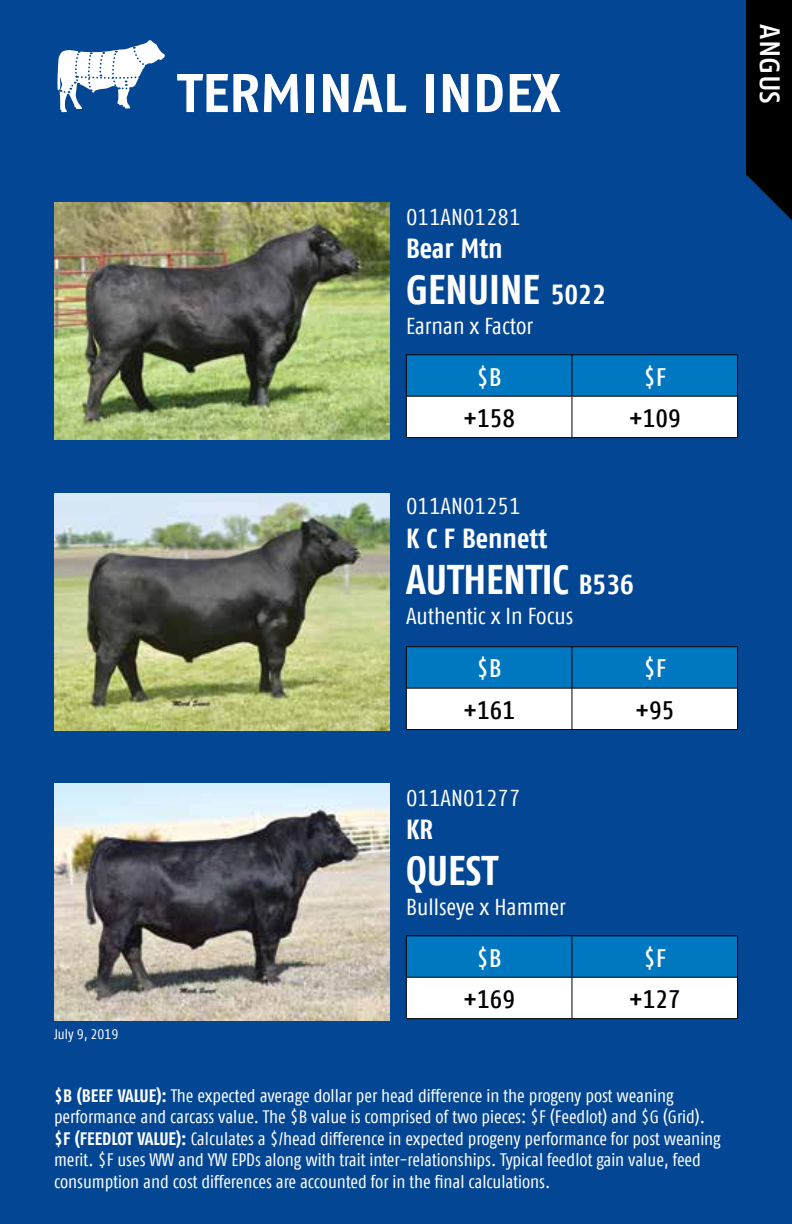
<style>
.page{position:relative;width:792px;height:1224px;background:#034694}
.page>*{position:absolute;margin:0;border:0;box-sizing:border-box;transform-origin:0 0}
.t1{font:700 54.4px "Fago Offc";color:#fff}
.t2{font:700 condensed 41.4px "Fago Offc";color:#fff}
.t3{font:500 28px "Fago Offc";color:#fff}
.t4{font:700 condensed 27.6px "Fago Offc";color:#fff}
.t5{font:500 condensed 25.4px "Fago Offc";color:#000}
.t6{font:500 condensed 25.4px "Fago Offc";color:#fff}
.t7{font:condensed 23px "Fago Offc";color:#fff}
.t8{font:condensed 18px/21.6px "Fago Offc";color:#fff}
.t9{font:condensed 14px "Fago Offc";color:#fff}
.s1{font-size:27.6px}
.s2{font-weight:700}
</style>
<div class="page">
<svg style="left:407px;top:355px;width:330px;height:82px;background:#7db8dd"></svg>
<hr style="left:406px;top:354px;width:166px;height:1px;background:#000">
<hr style="left:406px;top:355px;width:1px;height:41px;background:#000">
<hr style="left:572px;top:354px;width:166px;height:1px;background:#000">
<hr style="left:572px;top:355px;width:1px;height:41px;background:#000">
<hr style="left:737px;top:355px;width:1px;height:41px;background:#000">
<hr style="left:406px;top:396px;width:166px;height:1px;background:#000">
<hr style="left:406px;top:396px;width:1px;height:41px;background:#000">
<hr style="left:572px;top:396px;width:166px;height:1px;background:#000">
<hr style="left:572px;top:396px;width:1px;height:41px;background:#000">
<hr style="left:737px;top:396px;width:1px;height:41px;background:#000">
<hr style="left:406px;top:437px;width:166px;height:1px;background:#000">
<hr style="left:572px;top:437px;width:166px;height:1px;background:#000">
<img style="left:54px;top:493px;width:335px;height:237px">
<div style="left:747px;top:0;width:45px;height:220px;background:#000"></div>
<svg style="left:407px;top:647px;width:330px;height:82px;background:#7db8dd"></svg>
<hr style="left:406px;top:646px;width:166px;height:1px;background:#000">
<hr style="left:406px;top:647px;width:1px;height:41px;background:#000">
<hr style="left:572px;top:646px;width:166px;height:1px;background:#000">
<hr style="left:572px;top:647px;width:1px;height:41px;background:#000">
<hr style="left:737px;top:647px;width:1px;height:41px;background:#000">
<hr style="left:406px;top:688px;width:166px;height:1px;background:#000">
<hr style="left:406px;top:688px;width:1px;height:41px;background:#000">
<hr style="left:572px;top:688px;width:166px;height:1px;background:#000">
<hr style="left:572px;top:688px;width:1px;height:41px;background:#000">
<hr style="left:737px;top:688px;width:1px;height:41px;background:#000">
<hr style="left:406px;top:729px;width:166px;height:1px;background:#000">
<hr style="left:572px;top:729px;width:166px;height:1px;background:#000">
<svg style="left:746px;top:171px;width:46px;height:49px"></svg>
<img style="left:54px;top:203px;width:335px;height:237px">
<svg style="left:407px;top:936px;width:330px;height:82px;background:#7db8dd"></svg>
<hr style="left:406px;top:935px;width:166px;height:1px;background:#000">
<hr style="left:406px;top:936px;width:1px;height:41px;background:#000">
<hr style="left:572px;top:935px;width:166px;height:1px;background:#000">
<hr style="left:572px;top:936px;width:1px;height:41px;background:#000">
<hr style="left:737px;top:936px;width:1px;height:41px;background:#000">
<hr style="left:406px;top:977px;width:166px;height:1px;background:#000">
<hr style="left:406px;top:978px;width:1px;height:40px;background:#000">
<hr style="left:572px;top:977px;width:166px;height:1px;background:#000">
<hr style="left:572px;top:978px;width:1px;height:40px;background:#000">
<hr style="left:737px;top:978px;width:1px;height:40px;background:#000">
<hr style="left:406px;top:1018px;width:166px;height:1px;background:#000">
<hr style="left:572px;top:1018px;width:166px;height:1px;background:#000">
<img style="left:54px;top:784px;width:335px;height:237px">
<svg style="left:57px;top:40px;width:108px;height:73px"></svg>
<h1 class="t1" style="left:177px;top:61px;width:384px">TERMINAL INDEX</h1>
<p class="t7" style="left:406px;top:204px;width:116px">011AN01281</p>
<h3 class="t4" style="left:406px;top:232px;width:98px">Bear Mtn</h3>
<h2 class="t2" style="left:406px;top:265px;width:201px">GENUINE <span class="s1">5022</span></h2>
<p class="t7" style="left:406px;top:313px;width:129px">Earnan x Factor</p>
<h3 class="t6" style="left:477px;top:362px;width:27px">$B</h3>
<h3 class="t6" style="left:644px;top:362px;width:24px">$F</h3>
<h3 class="t5" style="left:463px;top:403px;width:54px">+158</h3>
<h3 class="t5" style="left:629px;top:403px;width:54px">+109</h3>
<p class="t7" style="left:406px;top:493px;width:116px">011AN01251</p>
<h3 class="t4" style="left:406px;top:522px;width:143px">K C F Bennett</h3>
<h2 class="t2" style="left:406px;top:555px;width:229px">AUTHENTIC <span class="s1">B536</span></h2>
<p class="t7" style="left:406px;top:602px;width:169px">Authentic x In Focus</p>
<h3 class="t6" style="left:477px;top:654px;width:27px">$B</h3>
<h3 class="t6" style="left:644px;top:654px;width:24px">$F</h3>
<h3 class="t5" style="left:463px;top:695px;width:54px">+161</h3>
<h3 class="t5" style="left:635px;top:695px;width:41px">+95</h3>
<p class="t9" style="left:54px;top:1026px;width:66px">July 9, 2019</p>
<p class="t7" style="left:406px;top:785px;width:116px">011AN01277</p>
<h3 class="t4" style="left:406px;top:813px;width:28px">KR</h3>
<h2 class="t2" style="left:406px;top:846px;width:93px">QUEST</h2>
<p class="t7" style="left:406px;top:894px;width:161px">Bullseye x Hammer</p>
<h3 class="t6" style="left:477px;top:943px;width:27px">$B</h3>
<h3 class="t6" style="left:644px;top:943px;width:24px">$F</h3>
<h3 class="t5" style="left:463px;top:984px;width:54px">+169</h3>
<h3 class="t5" style="left:629px;top:984px;width:54px">+127</h3>
<p class="t8" style="left:54px;top:1085px;width:668px"><span class="s2">$B (BEEF VALUE):</span> The expected average dollar per head difference in the progeny post weaning performance and carcass value. The $B value is comprised of two pieces: $F (Feedlot) and $G (Grid). <span class="s2">$F (FEEDLOT VALUE):</span> Calculates a $/head difference in expected progeny performance for post weaning merit. $F uses WW and YW EPDs along with trait inter-relationships. Typical feedlot gain value, feed consumption and cost differences are accounted for in the final calculations.</p>
<h3 class="t3" style="left:786px;top:24px;width:81px;rotate:90deg">ANGUS</h3>
</div>
